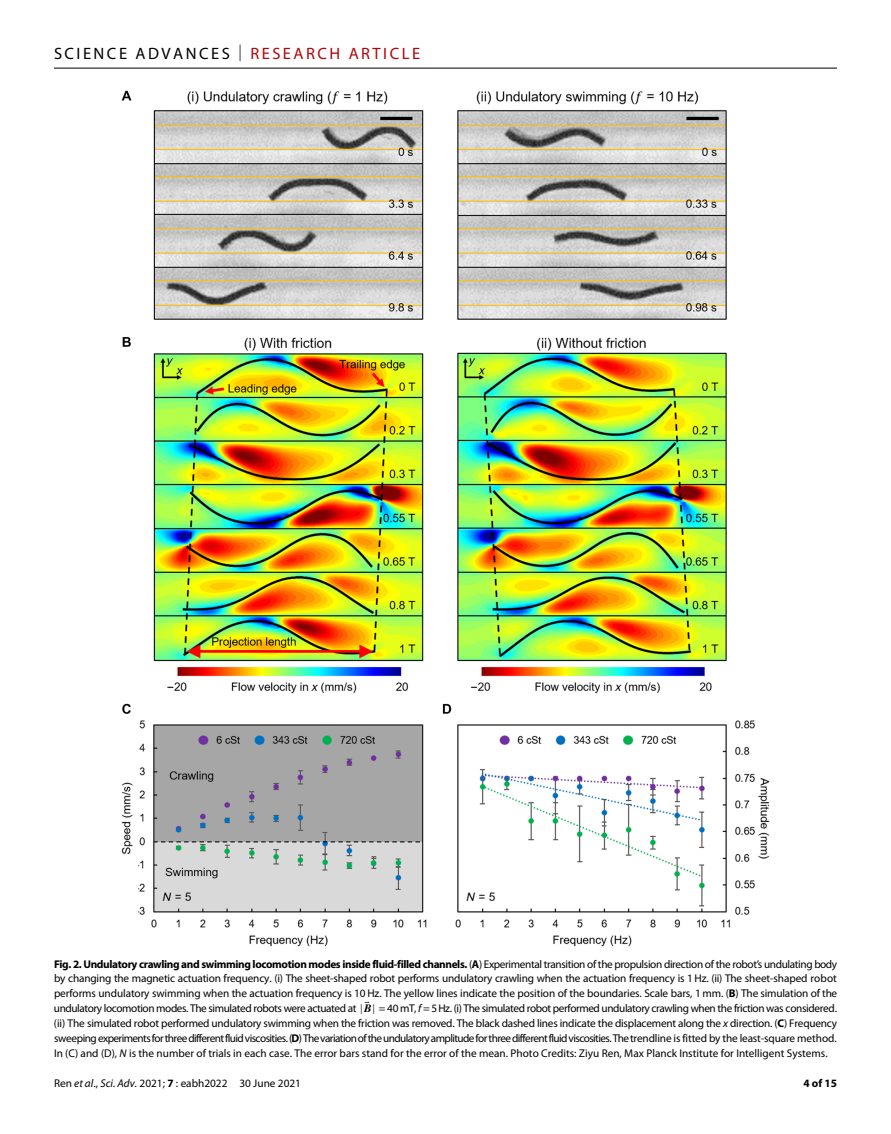
<style>
.page{position:relative;width:891px;height:1134px;background:#fff}
.page>*{position:absolute;margin:0;border:0;box-sizing:border-box;transform-origin:0 0}
.t1{font:16.5px "Myriad Pro";letter-spacing:.15em;color:#000}
.t2{font:11.25px/15px "Myriad Pro";color:#000;text-align:justify}
.t3{font:700 11.25px "Myriad Pro";color:#000}
.s1{font-weight:300}
.s2{color:#b10508}
.s3{font-weight:700}
.s4{font-family:"STIX General";font-weight:700;font-style:italic}
.s5{font-style:italic}
</style>
<div class="page">
<hr style="left:54px;top:68px;width:783px;height:1px;background:#000">
<img style="left:122px;top:91px;width:648px;height:855px">
<h1 class="t1" style="left:54px;top:40px;width:368px">SCIENCE ADVANCES <span class="s1">|</span> <span class="s2">RESEARCH ARTICLE</span></h1>
<p class="t2" style="left:54px;top:956px;width:785px"><span class="s3">Fig. 2. Undulatory crawling and swimming locomotion modes inside fluid-filled channels.</span> (<span class="s3">A</span>) Experimental transition of the propulsion direction of the robot’s undulating body by changing the magnetic actuation frequency. (i) The sheet-shaped robot performs undulatory crawling when the actuation frequency is 1Hz. (ii) The sheet-shaped robot performs undulatory swimming when the actuation frequency is 10 Hz. The yellow lines indicate the position of the boundaries. Scale bars, 1 mm. (<span class="s3">B</span>) The simulation of the undulatory locomotion modes. The simulated robots were actuated at ∣<span class="s4">B</span><sup>⃑</sup>∣ = 40 mT, <span class="s5">f</span> = 5Hz. (i) The simulated robot performed undulatory crawling when the friction was considered. (ii) The simulated robot performed undulatory swimming when the friction was removed. The black dashed lines indicate the displacement along the <span class="s5">x</span> direction. (<span class="s3">C</span>) Frequency sweeping experiments for three different fluid viscosities. (<span class="s3">D</span>) The variation of the undulatory amplitude for three different fluid viscosities. The trendline is fitted by the least-square method.<br>In (C) and (D), <span class="s5">N</span> is the number of trials in each case. The error bars stand for the error of the mean. Photo Credits: Ziyu Ren, Max Planck Institute for Intelligent Systems.</p>
<p class="t2" style="left:54px;top:1076px;width:249px">Ren <span class="s5">et al</span>., <span class="s5">Sci. Adv.</span> 2021; <span class="s3">7</span> : eabh2022 30 June 2021</p>
<p class="t3" style="left:803px;top:1074px;width:35px">4 of 15</p>
</div>
